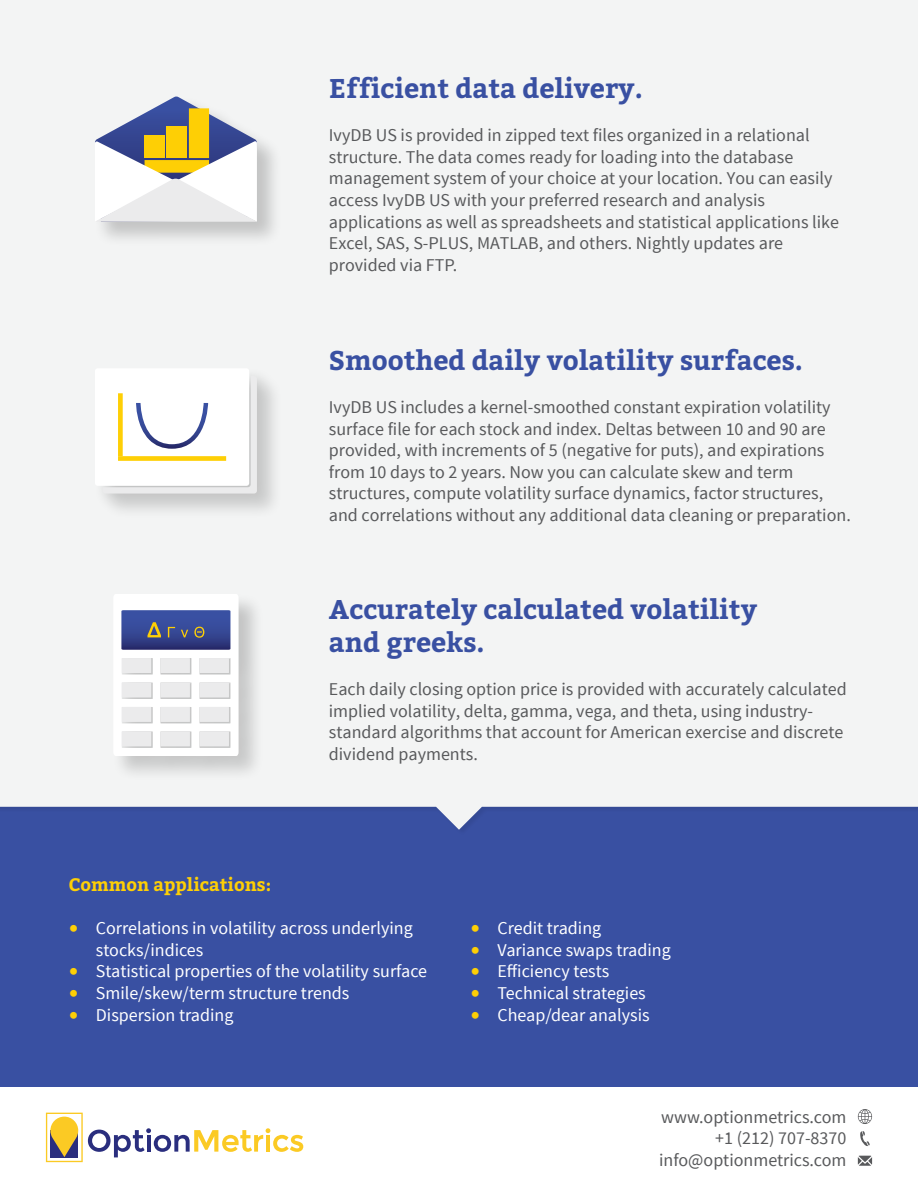
<style>
.page{position:relative;width:918px;height:1188px;background:#fff}
.page>*{position:absolute;margin:0;border:0;box-sizing:border-box;transform-origin:0 0}
.t1{font:700 27px/32.4px "Bitter";color:#3950a2}
.t2{font:18px/21.6px "Source Sans Pro";color:#58595b}
.t3{font:18px/21.6px "Source Sans Pro";color:#fff}
.t4{font:700 18px "Bitter";color:#fecf05}
.s1{font-style:inherit}
.s2{font-family:"Bitter";font-weight:700;color:#fecf05}
</style>
<div class="page">
<div style="left:0;top:806px;width:918px;height:281px;background:#3950a2"></div>
<div style="left:0;top:0;width:918px;height:830px;background:#f3f4f4"></div>
<svg style="left:46px;top:1113px;width:257px;height:49px"></svg>
<svg style="left:858px;top:1156px;width:14px;height:10px"></svg>
<svg style="left:860px;top:1131px;width:10px;height:15px"></svg>
<svg style="left:858px;top:1109px;width:14px;height:15px"></svg>
<div style="left:93px;top:367px;width:190px;height:152px;background:#000;opacity:.2"></div>
<div style="left:95px;top:368px;width:154px;height:118px;background:#fff;border-radius:3px"></div>
<svg style="left:103px;top:376px;width:154px;height:118px"></svg>
<div style="left:112px;top:593px;width:152px;height:188px;background:#000;opacity:.2"></div>
<svg style="left:113px;top:594px;width:126px;height:162px"></svg>
<div style="left:93px;top:96px;width:190px;height:151px;background:#000;opacity:.2"></div>
<svg style="left:95px;top:97px;width:162px;height:125px"></svg>
<h1 class="t1" style="left:329px;top:73px;width:315px">Efficient data delivery.</h1>
<p class="t2" style="left:329px;top:125px;width:512px">IvyDB US is provided in zipped text files organized in a relational structure. The data comes ready for loading into the database management system of your choice at your location. You can easily access IvyDB US with your preferred research and analysis applications as well as spreadsheets and statistical applications like Excel, SAS, S-PLUS, MATLAB, and others. Nightly updates are provided via FTP.</p>
<h1 class="t1" style="left:329px;top:344px;width:476px">Smoothed daily volatility surfaces.</h1>
<p class="t2" style="left:329px;top:397px;width:523px">IvyDB US includes a kernel-smoothed constant expiration volatility surface file for each stock and index. Deltas between 10 and 90 <span class="s1">are provided</span>, with increments of 5 (negative for puts), and expirations from 10 days to 2 years. Now you can calculate skew and term structures, compute volatility surface dynamics, factor structures, and correlations without any additional data cleaning or preparation.</p>
<h1 class="t1" style="left:329px;top:594px;width:430px">Accurately calculated volatility and greeks.</h1>
<p class="t2" style="left:329px;top:678px;width:519px">Each daily closing option price is provided with accurately calculated implied volatility, delta, gamma, vega, and theta, using industry&shy;standard algorithms that account for American exercise and discrete dividend payments.</p>
<p class="t4" style="left:69px;top:874px;width:204px">Common applications:</p>
<p class="t3" style="left:96px;top:918px;width:318px;text-indent:-27px"><span class="s2">•</span> Correlations in volatility across underlying stocks/indices</p>
<p class="t3" style="left:69px;top:961px;width:360px"><span class="s2">•</span> Statistical properties of the volatility surface</p>
<p class="t3" style="left:69px;top:982px;width:282px"><span class="s2">•</span> Smile/skew/term structure trends</p>
<p class="t3" style="left:69px;top:1004px;width:166px"><span class="s2">•</span> Dispersion trading</p>
<p class="t3" style="left:470px;top:918px;width:132px"><span class="s2">•</span> Credit trading</p>
<p class="t3" style="left:470px;top:939px;width:202px"><span class="s2">•</span> Variance swaps trading</p>
<p class="t3" style="left:470px;top:961px;width:141px"><span class="s2">•</span> Efficiency tests</p>
<p class="t3" style="left:470px;top:982px;width:177px"><span class="s2">•</span> Technical strategies</p>
<p class="t3" style="left:470px;top:1004px;width:181px"><span class="s2">•</span> Cheap/dear analysis</p>
<p class="t2" style="left:659px;top:1106px;width:189px;text-align:right">www.optionmetrics.com +1 (212) 707-8370 info@optionmetrics.com</p>
</div>
